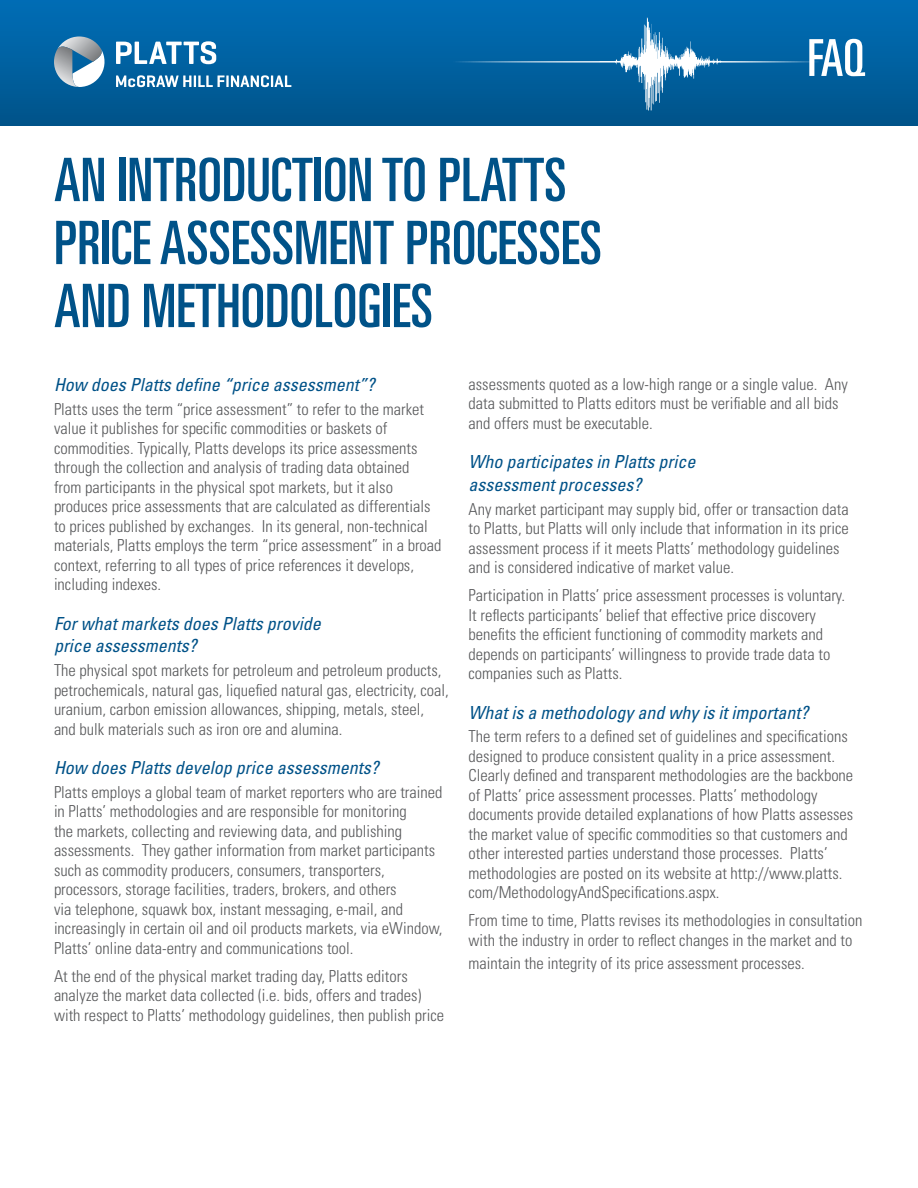
<style>
.page{position:relative;width:918px;height:1188px;background:#fff}
.page>*{position:absolute;margin:0;border:0;box-sizing:border-box;transform-origin:0 0}
.t1{font:ultra-condensed 60px/63px "Univers LT Std";color:#005288}
.t2{font:ultra-condensed 51px "Univers LT Std";color:#fff}
.t3{font:italic condensed 18px/22.5px "Univers LT Std";color:#005288}
.t4{font:300 condensed 16.5px/19.5px "Univers LT Std";color:#58595b}
</style>
<div class="page">
<div style="left:0;top:0;width:918px;height:125px;background:linear-gradient(to bottom,#006eb7,#00548a)"></div>
<hr style="left:451px;top:61px;width:368px;height:2px;background:#fff">
<svg style="left:600px;top:18px;width:122px;height:92px;background:#2e7db1"></svg>
<svg style="left:54px;top:36px;width:52px;height:51px"></svg>
<svg style="left:116px;top:41px;width:100px;height:23px"></svg>
<svg style="left:116px;top:75px;width:175px;height:12px"></svg>
<h1 class="t1" style="left:54px;top:148px;width:549px">AN INTRODUCTION TO PLATTS<br>PRICE ASSESSMENT PROCESSES<br>AND METHODOLOGIES</h1>
<h2 class="t2" style="left:807px;top:29px;width:59px">FAQ</h2>
<p class="t3" style="left:54px;top:373px;width:322px">How does Platts define “price assessment”?</p>
<p class="t4" style="left:54px;top:399px;width:389px">Platts uses the term “price assessment” to refer to the market value it publishes for specific commodities or baskets of commodities. Typically, Platts develops its price assessments through the collection and analysis of trading data obtained<br>from participants in the physical spot markets, but it also produces price assessments that are calculated as differentials to prices published by exchanges. In its general, non-technical materials, Platts employs the term “price assessment” in a broad context, referring to all types of price references it develops, including indexes.</p>
<p class="t3" style="left:54px;top:612px;width:268px">For what markets does Platts provide price assessments?</p>
<p class="t4" style="left:54px;top:660px;width:396px">The physical spot markets for petroleum and petroleum products, petrochemicals, natural gas, liquefied natural gas, electricity, coal, uranium, carbon emission allowances, shipping, metals, steel, and bulk materials such as iron ore and alumina.</p>
<p class="t3" style="left:54px;top:756px;width:326px">How does Platts develop price assessments?</p>
<p class="t4" style="left:54px;top:782px;width:390px">Platts employs a global team of market reporters who are trained in Platts’ methodologies and are responsible for monitoring<br>the markets, collecting and reviewing data, and publishing assessments. They gather information from market participants such as commodity producers, consumers, transporters, processors, storage facilities, traders, brokers, and others<br>via telephone, squawk box, instant messaging, e-mail, and increasingly in certain oil and oil products markets, via eWindow, Platts’ online data-entry and communications tool.</p>
<p class="t4" style="left:54px;top:966px;width:392px">At the end of the physical market trading day, Platts editors analyze the market data collected (i.e. bids, offers and trades) with respect to Platts’ methodology guidelines, then publish price</p>
<p class="t4" style="left:469px;top:374px;width:381px">assessments quoted as a low-high range or a single value. Any data submitted to Platts editors must be verifiable and all bids and offers must be executable.</p>
<p class="t3" style="left:469px;top:451px;width:228px">Who participates in Platts price assessment processes?</p>
<p class="t4" style="left:469px;top:499px;width:382px">Any market participant may supply bid, offer or transaction data to Platts, but Platts will only include that information in its price assessment process if it meets Platts’ methodology guidelines and is considered indicative of market value.</p>
<p class="t4" style="left:469px;top:586px;width:378px">Participation in Platts’ price assessment processes is voluntary.<br>It reflects participants’ belief that effective price discovery benefits the efficient functioning of commodity markets and depends on participants’ willingness to provide trade data to companies such as Platts.</p>
<p class="t3" style="left:469px;top:701px;width:341px">What is a methodology and why is it important?</p>
<p class="t4" style="left:469px;top:727px;width:386px">The term refers to a defined set of guidelines and specifications designed to produce consistent quality in a price assessment.<br>Clearly defined and transparent methodologies are the backbone of Platts’ price assessment processes. Platts’ methodology documents provide detailed explanations of how Platts assesses the market value of specific commodities so that customers and other interested parties understand those processes. Platts’ methodologies are posted on its website at http://www.platts. com/MethodologyAndSpecifications.aspx.</p>
<p class="t4" style="left:469px;top:911px;width:396px">From time to time, Platts revises its methodologies in consultation with the industry in order to reflect changes in the market and to</p>
<p class="t4" style="left:469px;top:953px;width:338px">maintain the integrity of its price assessment processes.</p>
</div>
